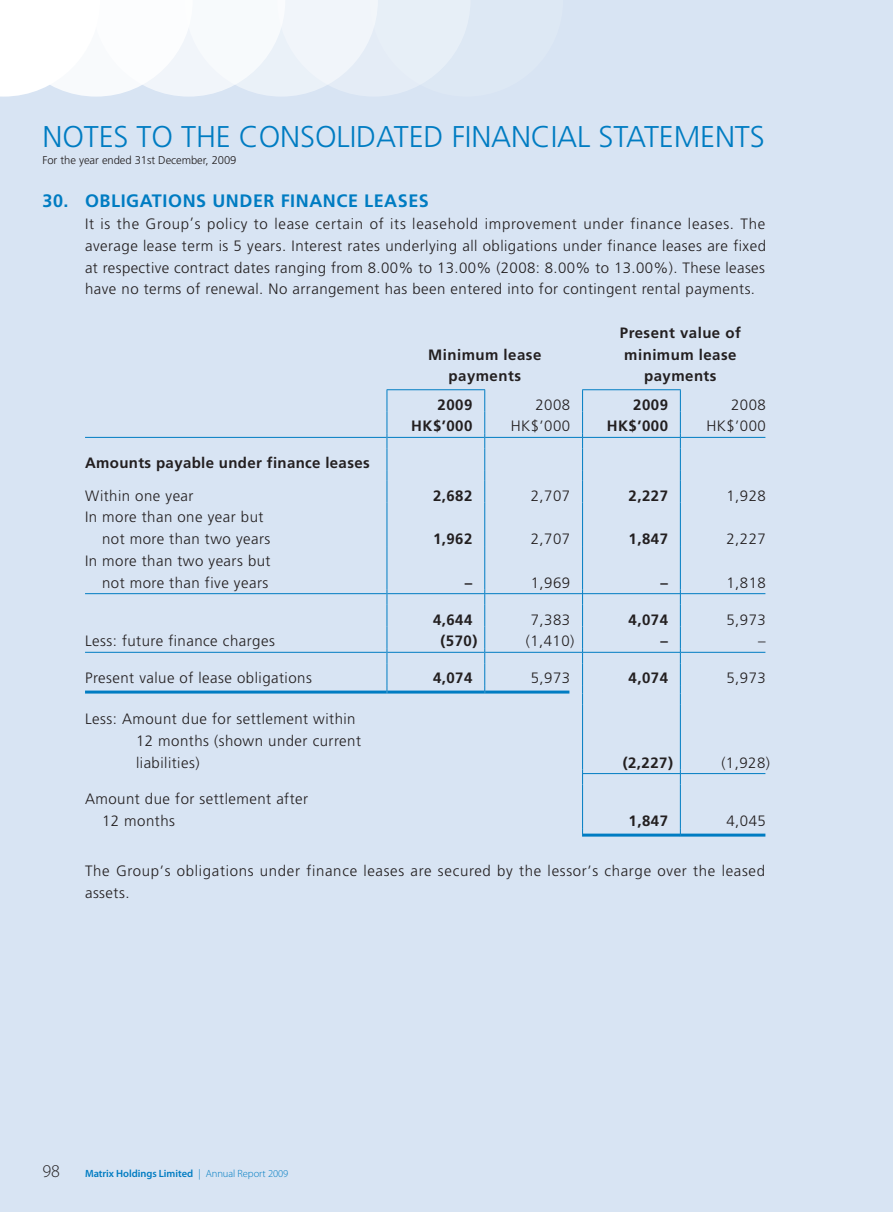
<style>
.page{position:relative;width:893px;height:1212px;background:#d8e4f3}
.page>*{position:absolute;margin:0;border:0;box-sizing:border-box;transform-origin:0 0}
.t1{font:300 30px "Frutiger LT Std";letter-spacing:-.005em;color:#007cc2}
.Heading_1{font:700 18px "Frutiger LT Std";letter-spacing:.03em;color:#007cc2}
.t2{font:300 18px "Myriad Pro";color:#231f20}
.Body_Text{font:300 15px/21.8px "Frutiger LT Std";letter-spacing:.03em;color:#231f20}
.Body_Text-2{font:700 15px "Frutiger LT Std";letter-spacing:.03em;color:#231f20}
.t3{font:300 11.25px "Frutiger LT Std";letter-spacing:-.005em;color:#231f20}
.t4{font:600 10.5px "Myriad Pro";letter-spacing:-.005em;color:#007cc2}
.s1{font-weight:300}
</style>
<div class="page">
<svg style="left:0;top:0;width:470px;height:97px"></svg>
<hr style="left:387px;top:502px;width:1px;height:44px;background:#007cc2">
<hr style="left:484px;top:502px;width:1px;height:44px;background:#007cc2">
<hr style="left:387px;top:546px;width:1px;height:43px;background:#007cc2">
<hr style="left:484px;top:546px;width:1px;height:43px;background:#007cc2">
<svg style="left:387px;top:589px;width:1px;height:101px"></svg>
<svg style="left:484px;top:589px;width:1px;height:104px"></svg>
<hr style="left:582px;top:502px;width:1px;height:44px;background:#007cc2">
<hr style="left:680px;top:502px;width:1px;height:44px;background:#007cc2">
<hr style="left:582px;top:546px;width:1px;height:43px;background:#007cc2">
<hr style="left:680px;top:546px;width:1px;height:43px;background:#007cc2">
<svg style="left:582px;top:589px;width:1px;height:115px"></svg>
<svg style="left:680px;top:589px;width:1px;height:115px"></svg>
<hr style="left:582px;top:704px;width:1px;height:65px;background:#007cc2">
<hr style="left:680px;top:704px;width:1px;height:65px;background:#007cc2">
<svg style="left:582px;top:769px;width:1px;height:15px"></svg>
<svg style="left:680px;top:769px;width:1px;height:15px"></svg>
<hr style="left:582px;top:784px;width:1px;height:44px;background:#007cc2">
<hr style="left:680px;top:784px;width:1px;height:44px;background:#007cc2">
<hr style="left:582px;top:389px;width:99px;height:1px;background:#007cc2">
<svg style="left:582px;top:390px;width:1px;height:112px"></svg>
<svg style="left:680px;top:390px;width:1px;height:112px"></svg>
<hr style="left:387px;top:389px;width:98px;height:1px;background:#007cc2">
<svg style="left:387px;top:390px;width:1px;height:112px"></svg>
<svg style="left:484px;top:390px;width:1px;height:112px"></svg>
<hr style="left:85px;top:437px;width:302px;height:1px;background:#007cc2">
<hr style="left:387px;top:437px;width:97px;height:1px;background:#007cc2">
<hr style="left:485px;top:437px;width:97px;height:1px;background:#007cc2">
<hr style="left:583px;top:437px;width:97px;height:1px;background:#007cc2">
<hr style="left:681px;top:437px;width:84px;height:1px;background:#007cc2">
<hr style="left:85px;top:593px;width:302px;height:1px;background:#007cc2">
<hr style="left:387px;top:593px;width:97px;height:1px;background:#007cc2">
<hr style="left:485px;top:593px;width:97px;height:1px;background:#007cc2">
<hr style="left:583px;top:593px;width:97px;height:1px;background:#007cc2">
<hr style="left:681px;top:593px;width:84px;height:1px;background:#007cc2">
<hr style="left:85px;top:652px;width:302px;height:1px;background:#007cc2">
<hr style="left:387px;top:652px;width:97px;height:1px;background:#007cc2">
<hr style="left:485px;top:652px;width:97px;height:1px;background:#007cc2">
<hr style="left:583px;top:652px;width:97px;height:1px;background:#007cc2">
<hr style="left:681px;top:652px;width:84px;height:1px;background:#007cc2">
<hr style="left:85px;top:690px;width:302px;height:3px;background:#007cc2">
<hr style="left:387px;top:690px;width:97px;height:3px;background:#007cc2">
<hr style="left:485px;top:690px;width:84px;height:3px;background:#007cc2">
<hr style="left:583px;top:773px;width:97px;height:1px;background:#007cc2">
<hr style="left:681px;top:773px;width:84px;height:1px;background:#007cc2">
<hr style="left:583px;top:833px;width:97px;height:3px;background:#007cc2">
<hr style="left:681px;top:833px;width:84px;height:3px;background:#007cc2">
<h1 class="t1" style="left:43px;top:119px;width:724px">NOTES TO THE CONSOLIDATED FINANCIAL STATEMENTS</h1>
<p class="t3" style="left:42px;top:154px;width:196px">For the year ended 31st December, 2009</p>
<p class="Heading_1" style="left:43px;top:191px;width:388px">30. OBLIGATIONS UNDER FINANCE LEASES</p>
<p class="Body_Text" style="left:85px;top:213px;width:682px;text-align:justify">It is the Group’s policy to lease certain of its leasehold improvement under finance leases. The average lease term is 5 years. Interest rates underlying all obligations under finance leases are fixed at respective contract dates ranging from 8.00% to 13.00% (2008: 8.00% to 13.00%). These leases have no terms of renewal. No arrangement has been entered into for contingent rental payments.</p>
<p class="Body_Text-2" style="left:428px;top:346px;width:115px">Minimum lease</p>
<p class="Body_Text-2" style="left:449px;top:367px;width:74px">payments</p>
<p class="Body_Text-2" style="left:620px;top:324px;width:122px">Present value of</p>
<p class="Body_Text-2" style="left:624px;top:346px;width:114px">minimum lease</p>
<p class="Body_Text-2" style="left:644px;top:367px;width:74px">payments</p>
<p class="Body_Text-2" style="left:438px;top:396px;width:36px">2009</p>
<p class="Body_Text" style="left:535px;top:394px;width:36px">2008</p>
<p class="Body_Text-2" style="left:633px;top:396px;width:36px">2009</p>
<p class="Body_Text" style="left:731px;top:394px;width:36px">2008</p>
<p class="Body_Text-2" style="left:411px;top:417px;width:63px">HK$’000</p>
<p class="Body_Text" style="left:511px;top:415px;width:61px">HK$’000</p>
<p class="Body_Text-2" style="left:607px;top:417px;width:63px">HK$’000</p>
<p class="Body_Text" style="left:706px;top:415px;width:61px">HK$’000</p>
<p class="Body_Text-2" style="left:85px;top:454px;width:286px">Amounts payable under finance leases</p>
<p class="Body_Text" style="left:85px;top:485px;width:110px">Within one year</p>
<p class="Body_Text-2" style="left:433px;top:487px;width:41px">2,682</p>
<p class="Body_Text" style="left:531px;top:485px;width:41px">2,707</p>
<p class="Body_Text-2" style="left:629px;top:487px;width:41px">2,227</p>
<p class="Body_Text" style="left:726px;top:485px;width:41px">1,928</p>
<p class="Body_Text" style="left:102px;top:506px;width:170px;text-indent:-17px">In more than one year but not more than two years</p>
<p class="Body_Text-2" style="left:433px;top:530px;width:41px">1,962</p>
<p class="Body_Text" style="left:531px;top:528px;width:41px">2,707</p>
<p class="Body_Text-2" style="left:629px;top:530px;width:41px">1,847</p>
<p class="Body_Text" style="left:726px;top:528px;width:41px">2,227</p>
<p class="Body_Text" style="left:85px;top:550px;width:187px;text-align:right">In more than two years but not more than five years</p>
<p class="Body_Text-2" style="left:465px;top:574px;width:9px">–</p>
<p class="Body_Text" style="left:531px;top:572px;width:41px">1,969</p>
<p class="Body_Text-2" style="left:660px;top:574px;width:9px">–</p>
<p class="Body_Text" style="left:726px;top:572px;width:41px">1,818</p>
<p class="Body_Text-2" style="left:433px;top:610px;width:41px">4,644</p>
<p class="Body_Text" style="left:531px;top:609px;width:41px">7,383</p>
<p class="Body_Text-2" style="left:629px;top:610px;width:41px">4,074</p>
<p class="Body_Text" style="left:726px;top:609px;width:41px">5,973</p>
<p class="Body_Text" style="left:85px;top:630px;width:191px">Less: future finance charges</p>
<p class="Body_Text-2" style="left:440px;top:632px;width:38px">(570)</p>
<p class="Body_Text" style="left:526px;top:630px;width:50px">(1,410)</p>
<p class="Body_Text-2" style="left:660px;top:632px;width:9px">–</p>
<p class="Body_Text" style="left:758px;top:630px;width:9px">–</p>
<p class="Body_Text" style="left:85px;top:667px;width:228px">Present value of lease obligations</p>
<p class="Body_Text-2" style="left:433px;top:669px;width:41px">4,074</p>
<p class="Body_Text" style="left:531px;top:667px;width:41px">5,973</p>
<p class="Body_Text-2" style="left:629px;top:669px;width:41px">4,074</p>
<p class="Body_Text" style="left:726px;top:667px;width:41px">5,973</p>
<p class="Body_Text" style="left:136px;top:708px;width:226px;text-indent:-51px">Less: Amount due for settlement within<br>12 months (shown under current liabilities)</p>
<p class="Body_Text-2" style="left:623px;top:753px;width:52px">(2,227)</p>
<p class="Body_Text" style="left:721px;top:752px;width:50px">(1,928)</p>
<p class="Body_Text" style="left:102px;top:788px;width:208px;text-indent:-17px">Amount due for settlement after<br>12 months</p>
<p class="Body_Text-2" style="left:629px;top:812px;width:41px">1,847</p>
<p class="Body_Text" style="left:726px;top:810px;width:41px">4,045</p>
<p class="Body_Text" style="left:85px;top:860px;width:682px">The Group’s obligations under finance leases are secured by the lessor’s charge over the leased assets.</p>
<p class="t2" style="left:42px;top:1160px;width:19px">98</p>
<p class="t4" style="left:85px;top:1166px;width:205px">Matrix Holdings Limited <span class="s1">| Annual Report 2009</span></p>
</div>
